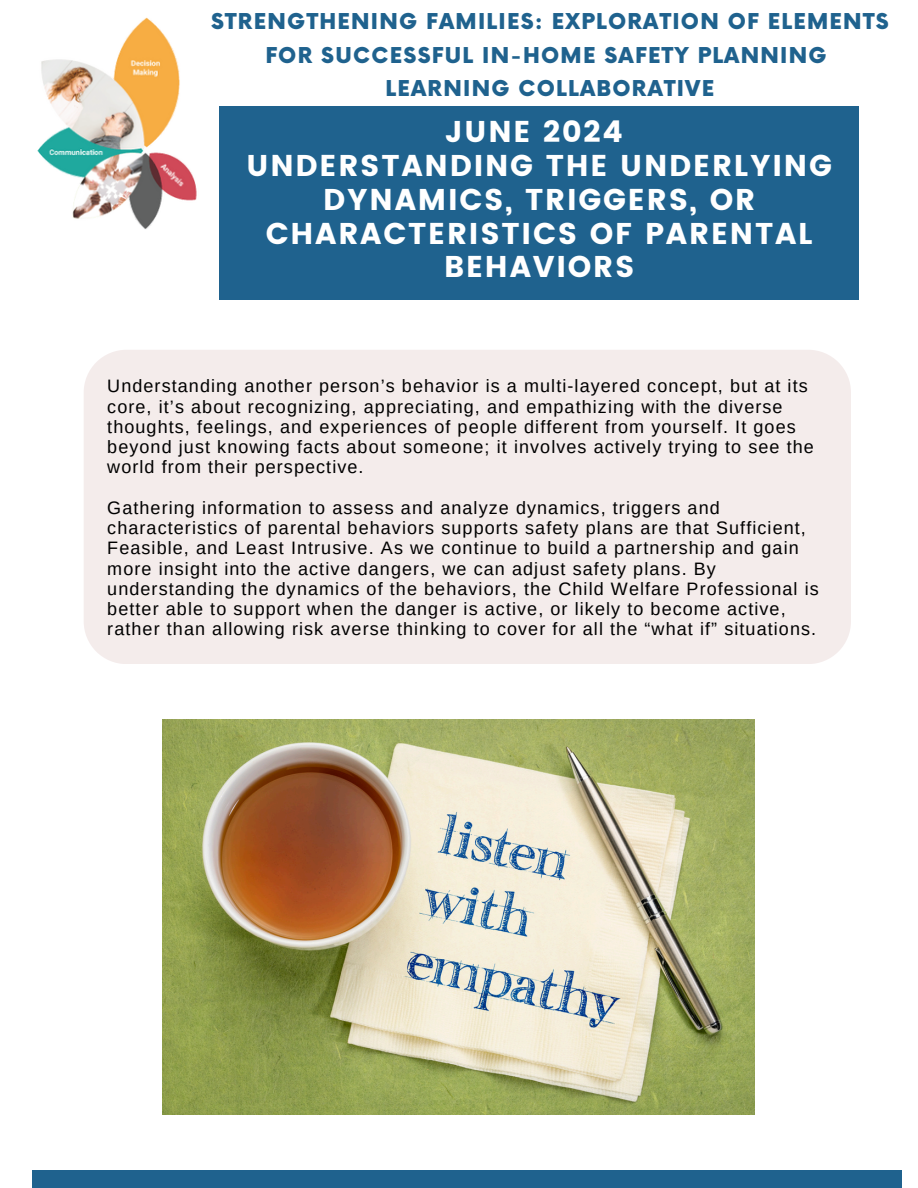
<style>
.page{position:relative;width:918px;height:1188px;background:#fff}
.page>*{position:absolute;margin:0;border:0;box-sizing:border-box;transform-origin:0 0}
.t1{font:30px/33.8px "Poppins";letter-spacing:.06em;color:#fff;text-align:center}
.t2{font:900 21.3px/33.8px "Now";letter-spacing:.06em;color:#1f628e;text-align:center}
.t3{font:18px/20.2px "Arimo";letter-spacing:.06em;color:#000}
</style>
<div class="page">
<div style="left:219px;top:106px;width:640px;height:193px;background:#1f628e"></div>
<div style="left:33px;top:1170px;width:869px;height:18px;background:#1f628e"></div>
<img style="left:37px;top:17px;width:160px;height:212px">
<div style="left:84px;top:350px;width:767px;height:314px;background:#f4eceb"></div>
<img style="left:163px;top:719px;width:592px;height:395px">
<p class="t2" style="left:211px;top:6px;width:679px">STRENGTHENING FAMILIES: EXPLORATION OF ELEMENTS<br>FOR SUCCESSFUL IN-HOME SAFETY PLANNING<br>LEARNING COLLABORATIVE</p>
<p class="t1" style="left:445px;top:115px;width:179px">JUNE 2024</p>
<p class="t1" style="left:247px;top:149px;width:587px">UNDERSTANDING THE UNDERLYING<br>DYNAMICS, TRIGGERS, OR<br>CHARACTERISTICS OF PARENTAL<br>BEHAVIORS</p>
<h2 class="t3" style="left:107px;top:376px;width:708px">Understanding another person’s behavior is a multi-layered concept, but at its core, it’s about recognizing, appreciating, and empathizing with the diverse thoughts, feelings, and experiences of people different from yourself. It goes beyond just knowing facts about someone; it involves actively trying to see the world from their perspective.</h2>
<h1 class="t3" style="left:107px;top:497px;width:713px">Gathering information to assess and analyze dynamics, triggers and characteristics of parental behaviors supports safety plans are that Sufficient, Feasible, and Least Intrusive. As we continue to build a partnership and gain more insight into the active dangers, we can adjust safety plans. By understanding the dynamics of the behaviors, the Child Welfare Professional is better able to support when the danger is active, or likely to become active, rather than allowing risk averse thinking to cover for all the “what if” situations.</h1>
</div>
